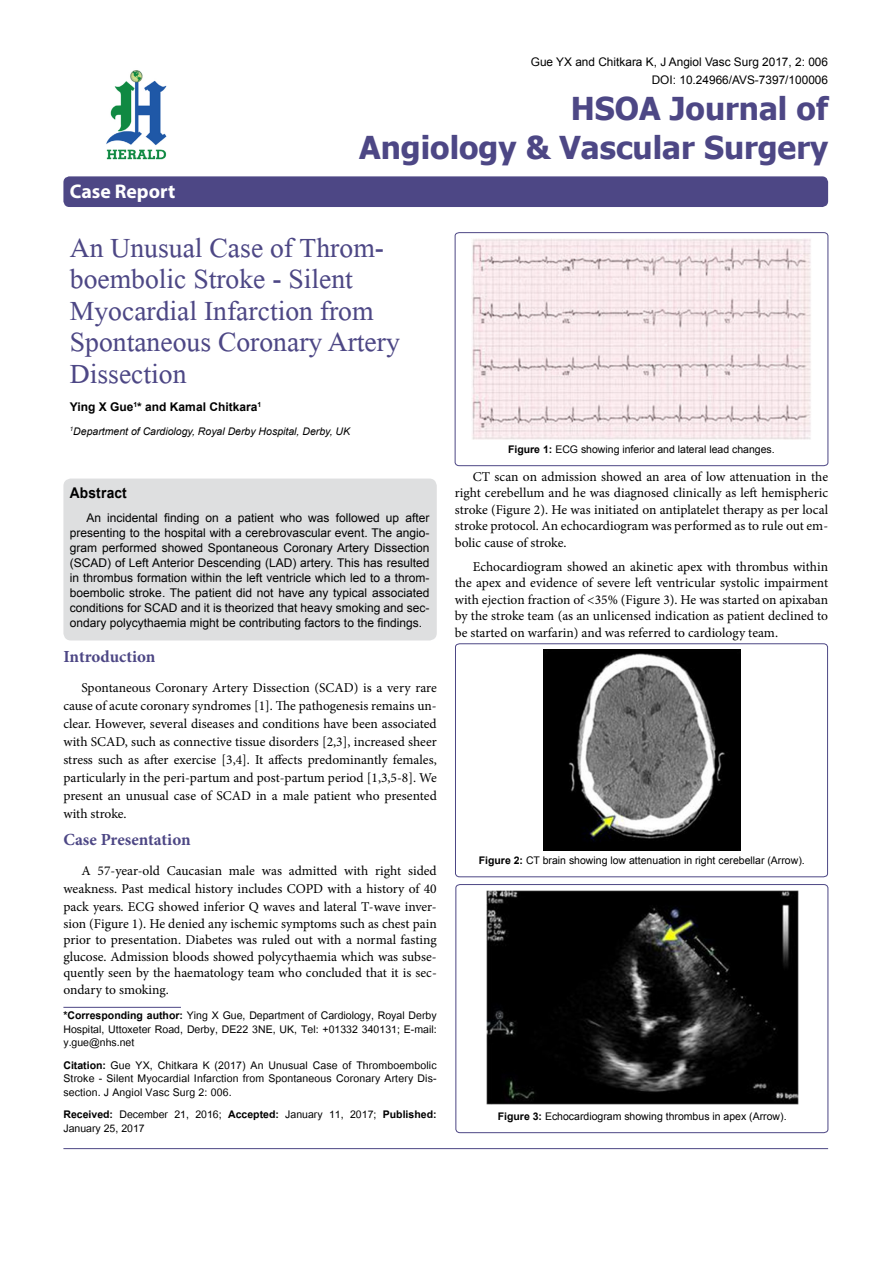
<style>
.page{position:relative;width:893px;height:1263px;background:#fff}
.page>*{position:absolute;margin:0;border:0;box-sizing:border-box;transform-origin:0 0}
.t1{font:41.25px/31.5px "Microsoft Himalaya";color:#4d4785}
.t2{font:700 31.5px/39px "Tahoma";color:#4d4785;text-align:right}
.t3{font:700 19.8px "Myriad Hebrew";color:#fff}
.t4{font:700 16.95px "Minion Pro";letter-spacing:-.005em;color:#4d4785}
.t5{font:700 14.85px "Arial";letter-spacing:.015em;color:#000;scale:.93 1}
.t6{font:14.7px/13.5px "Utsaah";color:#000;text-align:justify}
.t7{font:13.5px/16.5px "Minion Pro";color:#000;text-align:justify}
.t8{font:12px/15px "Arial";color:#000;text-align:justify}
.t9{font:700 12px "Arial";color:#000}
.t10{font:11.85px/18px "Arial";color:#000;text-align:right}
.t11{font:10.5px "Arial";color:#000}
.t12{font:italic 10.5px "Arial";color:#000}
.s1{font-weight:700}
</style>
<div class="page">
<div style="left:63px;top:176px;width:765px;height:31px;background:#4d4785;border-radius:6px"></div>
<hr style="left:63px;top:1007px;width:118px;height:1px;background:#4d4785">
<img style="left:106px;top:70px;width:61px;height:90px">
<hr style="left:63px;top:1148px;width:765px;height:1px;background:#4d4785">
<div style="left:63px;top:479px;width:374px;height:161px;background:#dedfe0;border-radius:8px"></div>
<svg style="left:455px;top:232px;width:373px;height:234px"></svg>
<svg style="left:455px;top:643px;width:373px;height:234px"></svg>
<img style="left:472px;top:238px;width:339px;height:202px">
<img style="left:544px;top:649px;width:196px;height:202px">
<svg style="left:455px;top:884px;width:373px;height:249px"></svg>
<img style="left:486px;top:890px;width:312px;height:214px">
<h3 class="t3" style="left:70px;top:180px;width:107px">Case Report</h3>
<p class="t10" style="left:531px;top:53px;width:299px">Gue YX and Chitkara K, J Angiol Vasc Surg 2017, 2: 006<br>DOI: 10.24966/AVS-7397/100006</p>
<h2 class="t2" style="left:359px;top:87px;width:470px">HSOA Journal of<br>Angiology &amp; Vascular Surgery</h2>
<h1 class="t1" style="left:70px;top:227px;width:332px">An Unusual Case of Throm&shy;boembolic Stroke - Silent<br>Myocardial Infarction from<br>Spontaneous Coronary Artery<br>Dissection</h1>
<p class="t9" style="left:70px;top:398px;width:193px">Ying X Gue<sup>1</sup>* and Kamal Chitkara<sup>1</sup></p>
<p class="t12" style="left:70px;top:424px;width:282px"><sup>1</sup>Department of Cardiology, Royal Derby Hospital, Derby, UK</p>
<p class="t5" style="left:70px;top:482px;width:63px">Abstract</p>
<p class="t8" style="left:70px;top:510px;width:361px;text-indent:16px">An incidental finding on a patient who was followed up after presenting to the hospital with a cerebrovascular event. The angio&shy;gram performed showed Spontaneous Coronary Artery Dissection (SCAD) of Left Anterior Descending (LAD) artery. This has resulted in thrombus formation within the left ventricle which led to a throm&shy;boembolic stroke. The patient did not have any typical associated conditions for SCAD and it is theorized that heavy smoking and sec&shy;ondary polycythaemia might be contributing factors to the findings.</p>
<p class="t4" style="left:63px;top:645px;width:94px">Introduction</p>
<p class="t7" style="left:63px;top:679px;width:375px;line-height:18px;text-indent:18px">Spontaneous Coronary Artery Dissection (SCAD) is a very rare cause of acute coronary syndromes [1]. The pathogenesis remains un&shy;clear. However, several diseases and conditions have been associated with SCAD, such as connective tissue disorders [2,3], increased sheer stress such as after exercise [3,4]. It affects predominantly females, particularly in the peri-partum and post-partum period [1,3,5-8]. We present an unusual case of SCAD in a male patient who presented with stroke.</p>
<p class="t4" style="left:63px;top:828px;width:129px">Case Presentation</p>
<p class="t7" style="left:63px;top:862px;width:375px;line-height:18px;text-indent:18px">A 57-year-old Caucasian male was admitted with right sided weakness. Past medical history includes COPD with a history of 40 pack years. ECG showed inferior Q waves and lateral T-wave inver-</p>
<p class="t7" style="left:63px;top:915px;width:375px">sion (Figure 1). He denied any ischemic symptoms such as chest pain prior to presentation. Diabetes was ruled out with a normal fasting glucose. Admission bloods showed polycythaemia which was subse&shy;quently seen by the haematology team who concluded that it is sec&shy;ondary to smoking.</p>
<p class="t6" style="left:63px;top:1010px;width:375px"><span class="s1">*Corresponding author:</span> Ying X Gue, Department of Cardiology, Royal Derby Hospital, Uttoxeter Road, Derby, DE22 3NE, UK, Tel: +01332 340131; E-mail: y.gue@nhs.net</p>
<p class="t6" style="left:63px;top:1059px;width:375px"><span class="s1">Citation:</span> Gue YX, Chitkara K (2017) An Unusual Case of Thromboembolic Stroke - Silent Myocardial Infarction from Spontaneous Coronary Artery Dis&shy;section. J Angiol Vasc Surg 2: 006.</p>
<p class="t6" style="left:63px;top:1109px;width:375px"><span class="s1">Received:</span> December 21, 2016; <span class="s1">Accepted:</span> January 11, 2017; <span class="s1">Published:<br></span>January 25, 2017</p>
<p class="t11" style="left:508px;top:443px;width:268px"><span class="s1">Figure 1:</span> ECG showing inferior and lateral lead changes.</p>
<p class="t7" style="left:455px;top:468px;width:375px;text-indent:18px">CT scan on admission showed an area of low attenuation in the right cerebellum and he was diagnosed clinically as left hemispheric stroke (Figure 2). He was initiated on antiplatelet therapy as per local stroke protocol. An echocardiogram was performed as to rule out em&shy;bolic cause of stroke.</p>
<p class="t7" style="left:455px;top:558px;width:375px;text-indent:18px">Echocardiogram showed an akinetic apex with thrombus within the apex and evidence of severe left ventricular systolic impairment with ejection fraction of &lt;35% (Figure 3). He was started on apixaban by the stroke team (as an unlicensed indication as patient declined to be started on warfarin) and was referred to cardiology team.</p>
<p class="t11" style="left:479px;top:853px;width:327px"><span class="s1">Figure 2:</span> CT brain showing low attenuation in right cerebellar (Arrow).</p>
<p class="t11" style="left:498px;top:1109px;width:290px"><span class="s1">Figure 3:</span> Echocardiogram showing thrombus in apex (Arrow).</p>
</div>
